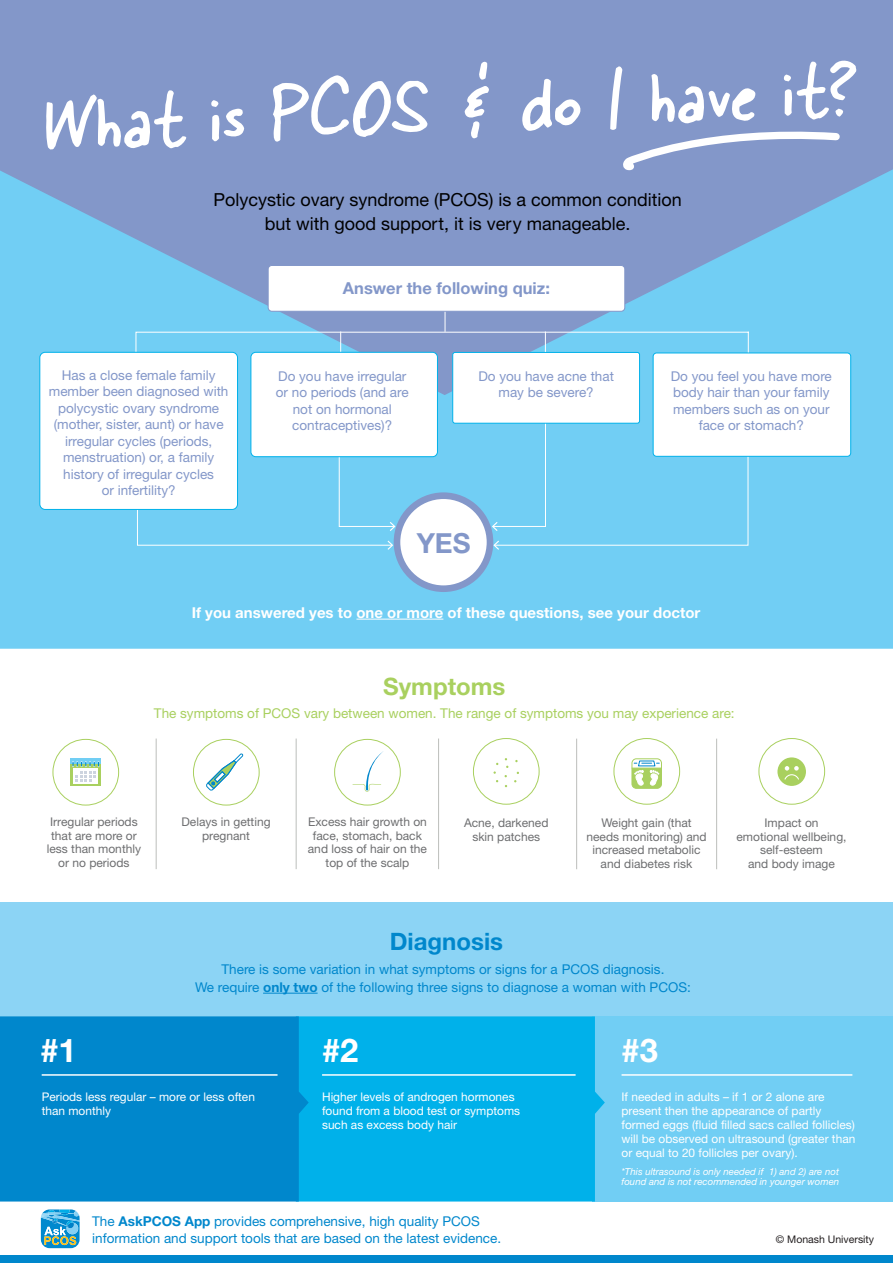
<style>
.page{position:relative;width:893px;height:1263px;background:#fff}
.page>*{position:absolute;margin:0;border:0;box-sizing:border-box;transform-origin:0 0}
.t1{font:90.6px "Skippy Sharpie";color:#fff}
.t2{font:700 32.7px "Helvetica Neue";color:#fff}
.t3{font:700 27.75px "Helvetica Neue";color:#8397c9}
.t4{font:700 24px "Helvetica Neue";color:#0087cc}
.t5{font:700 24px "Helvetica Neue";color:#a9d05f}
.t6{font:18px/24px "Helvetica Neue";color:#000;text-align:center}
.t7{font:700 16.5px "Helvetica Neue";color:#8397c9}
.t8{font:700 15px "Helvetica Neue";color:#fff}
.t9{font:13.5px/16.5px "Helvetica Neue";color:#8397c9;text-align:center}
.t10{font:13.5px/18px "Helvetica Neue";color:#0087cc;text-align:center}
.t11{font:13.5px "Helvetica Neue";color:#a9d05f}
.t12{font:12px/13.5px "Helvetica Neue";color:#6d6e70;text-align:center}
.t13{font:11.85px/14.1px "Helvetica Neue";color:#fff}
.t14{font:10.5px "Helvetica Neue";color:#231f20}
.t15{font:italic 9.6px/10.4px "Helvetica Neue";color:#fff}
.s1{font-weight:700}
</style>
<div class="page">
<div style="left:0;top:395px;width:893px;height:254px;background:#71cef4"></div>
<svg style="left:0;top:0;width:893px;height:395px;background:#7fa3d2"></svg>
<svg style="left:625px;top:129px;width:219px;height:43px"></svg>
<div style="left:0;top:902px;width:893px;height:195px;background:#8cd4f5"></div>
<div style="left:593px;top:1016px;width:300px;height:185px;background:#71cef4"></div>
<div style="left:0;top:1256px;width:893px;height:7px;background:#0087cc"></div>
<div style="left:53px;top:739px;width:66px;height:66px;border:1px solid #a9d05f;border-radius:50%"></div>
<div style="left:71px;top:764px;width:30px;height:22px;background:#a9d05f"></div>
<svg style="left:73px;top:781px;width:25px;height:3px"></svg>
<div style="left:71px;top:759px;width:30px;height:5px;background:#71cef4"></div>
<svg style="left:72px;top:761px;width:27px;height:20px"></svg>
<div style="left:193px;top:739px;width:66px;height:66px;border:1px solid #a9d05f;border-radius:50%"></div>
<svg style="left:206px;top:753px;width:38px;height:38px"></svg>
<div style="left:334px;top:739px;width:67px;height:66px;border:1px solid #a9d05f;border-radius:50%"></div>
<hr style="left:263px;top:993px;width:55px;height:1px;background:#0087cc">
<hr style="left:296px;top:738px;width:1px;height:131px;background:#bcbebb">
<hr style="left:438px;top:738px;width:1px;height:131px;background:#bcbebb">
<hr style="left:156px;top:738px;width:1px;height:131px;background:#bcbebb">
<hr style="left:576px;top:739px;width:1px;height:130px;background:#bcbebb">
<hr style="left:716px;top:739px;width:1px;height:130px;background:#bcbebb">
<div style="left:614px;top:738px;width:66px;height:66px;border:1px solid #a9d05f;border-radius:50%"></div>
<div style="left:759px;top:738px;width:66px;height:66px;border:1px solid #a9d05f;border-radius:50%"></div>
<div style="left:777px;top:757px;width:29px;height:29px;background:#a9d05f;border-radius:50%"></div>
<svg style="left:784px;top:766px;width:15px;height:14px"></svg>
<div style="left:473px;top:738px;width:66px;height:66px;border:1px solid #a9d05f;border-radius:50%"></div>
<div style="left:632px;top:758px;width:30px;height:31px;border:1px solid #a9d05f;border-radius:4px"></div>
<svg style="left:632px;top:760px;width:29px;height:28px"></svg>
<div style="left:309px;top:1016px;width:296px;height:185px;background:#00b1ea"></div>
<div style="left:0;top:1016px;width:309px;height:185px;background:#0087cc"></div>
<hr style="left:42px;top:1074px;width:236px;height:2px;background:#fff">
<hr style="left:322px;top:1074px;width:254px;height:2px;background:#fff">
<hr style="left:622px;top:1074px;width:230px;height:2px;background:#fff">
<hr style="left:356px;top:619px;width:87px;height:1px;background:#fff">
<svg style="left:352px;top:751px;width:31px;height:41px"></svg>
<svg style="left:41px;top:1209px;width:39px;height:39px;background:#55adcc"></svg>
<hr style="left:445px;top:280px;width:1px;height:52px;background:#fff">
<div style="left:268px;top:265px;width:357px;height:46px;background:#fff;border-radius:4px"></div>
<div style="left:268px;top:265px;width:357px;height:46px;border:1px solid #8397c9;border-radius:4px"></div>
<div style="left:397px;top:496px;width:93px;height:93px;background:#fff;border-radius:50%"></div>
<div style="left:394px;top:492px;width:99px;height:100px;border:7px solid #8397c9;border-radius:50%"></div>
<svg style="left:135px;top:331px;width:614px;height:219px;background:#7ccdf1"></svg>
<div style="left:251px;top:352px;width:186px;height:105px;background:#fff;border-radius:5px"></div>
<div style="left:250px;top:352px;width:188px;height:105px;border:1px solid #00b1ea;border-radius:5px"></div>
<div style="left:453px;top:352px;width:187px;height:71px;background:#fff;border-radius:2px"></div>
<div style="left:452px;top:352px;width:188px;height:72px;border:1px solid #00b1ea;border-radius:2px"></div>
<div style="left:40px;top:352px;width:198px;height:157px;background:#fff;border-radius:5px"></div>
<div style="left:39px;top:352px;width:199px;height:158px;border:1px solid #00b1ea;border-radius:5px"></div>
<div style="left:653px;top:353px;width:198px;height:103px;background:#fff;border-radius:3px"></div>
<div style="left:653px;top:353px;width:198px;height:104px;border:1px solid #00b1ea;border-radius:3px"></div>
<h1 class="t1" style="left:38px;top:52px;width:816px;rotate:-3deg">What is PCOS &amp; do I have it?</h1>
<h3 class="t6" style="left:213px;top:187px;width:470px">Polycystic ovary syndrome (PCOS) is a common condition but with good support, it is very manageable.</h3>
<p class="t7" style="left:343px;top:278px;width:209px">Answer the following quiz:</p>
<p class="t9" style="left:49px;top:366px;width:181px">Has a close female family member been diagnosed with polycystic ovary syndrome (mother, sister, aunt) or have irregular cycles (periods, menstruation) or, a family history of irregular cycles<br>or infertility?</p>
<p class="t9" style="left:671px;top:367px;width:163px">Do you feel you have more body hair than your family members such as on your face or stomach?</p>
<p class="t9" style="left:276px;top:367px;width:134px">Do you have irregular or no periods (and are not on hormonal contraceptives)?</p>
<p class="t9" style="left:478px;top:367px;width:137px">Do you have acne that may be severe?</p>
<h3 class="t3" style="left:417px;top:526px;width:55px">YES</h3>
<p class="t8" style="left:192px;top:603px;width:510px">If you answered yes to one or more of these questions, see your doctor</p>
<h3 class="t5" style="left:383px;top:672px;width:124px">Symptoms</h3>
<p class="t11" style="left:154px;top:705px;width:582px">The symptoms of PCOS vary between women. The range of symptoms you may experience are:</p>
<p class="t12" style="left:47px;top:815px;width:96px">Irregular periods that are more or less than monthly or no periods</p>
<p class="t12" style="left:181px;top:815px;width:91px">Delays in getting pregnant</p>
<p class="t12" style="left:308px;top:815px;width:121px">Excess hair growth on face, stomach, back and loss of hair on the top of the scalp</p>
<p class="t12" style="left:464px;top:816px;width:86px">Acne, darkened skin patches</p>
<p class="t12" style="left:586px;top:816px;width:122px">Weight gain (that needs monitoring) and increased metabolic and diabetes risk</p>
<p class="t12" style="left:736px;top:816px;width:112px">Impact on<br>emotional wellbeing, self-esteem<br>and body image</p>
<h3 class="t4" style="left:390px;top:927px;width:115px">Diagnosis</h3>
<p class="t10" style="left:195px;top:960px;width:497px">There is some variation in what symptoms or signs for a PCOS diagnosis.<br>We require <span class="s1">only two</span> of the following three signs to diagnose a woman with PCOS:</p>
<h2 class="t2" style="left:40px;top:1030px;width:38px">#1</h2>
<p class="t13" style="left:42px;top:1089px;width:215px">Periods less regular – more or less often than monthly</p>
<h2 class="t2" style="left:322px;top:1030px;width:38px">#2</h2>
<p class="t13" style="left:322px;top:1089px;width:200px">Higher levels of androgen hormones found from a blood test or symptoms such as excess body hair</p>
<p class="t10" style="left:92px;top:1213px;width:410px;line-height:16.5px;text-align:left">The <span class="s1">AskPCOS App</span> provides comprehensive, high quality PCOS information and support tools that are based on the latest evidence.</p>
<h2 class="t2" style="left:622px;top:1030px;width:38px">#3</h2>
<p class="t13" style="left:622px;top:1089px;width:235px">If needed in adults – if 1 or 2 alone are present then the appearance of partly formed eggs (fluid filled sacs called follicles) will be observed on ultrasound (greater than or equal to 20 follicles per ovary).</p>
<p class="t15" style="left:622px;top:1166px;width:219px">*This ultrasound is only needed if 1) and 2) are not found and is not recommended in younger women</p>
<p class="t14" style="left:776px;top:1233px;width:100px">© Monash University</p>
</div>
